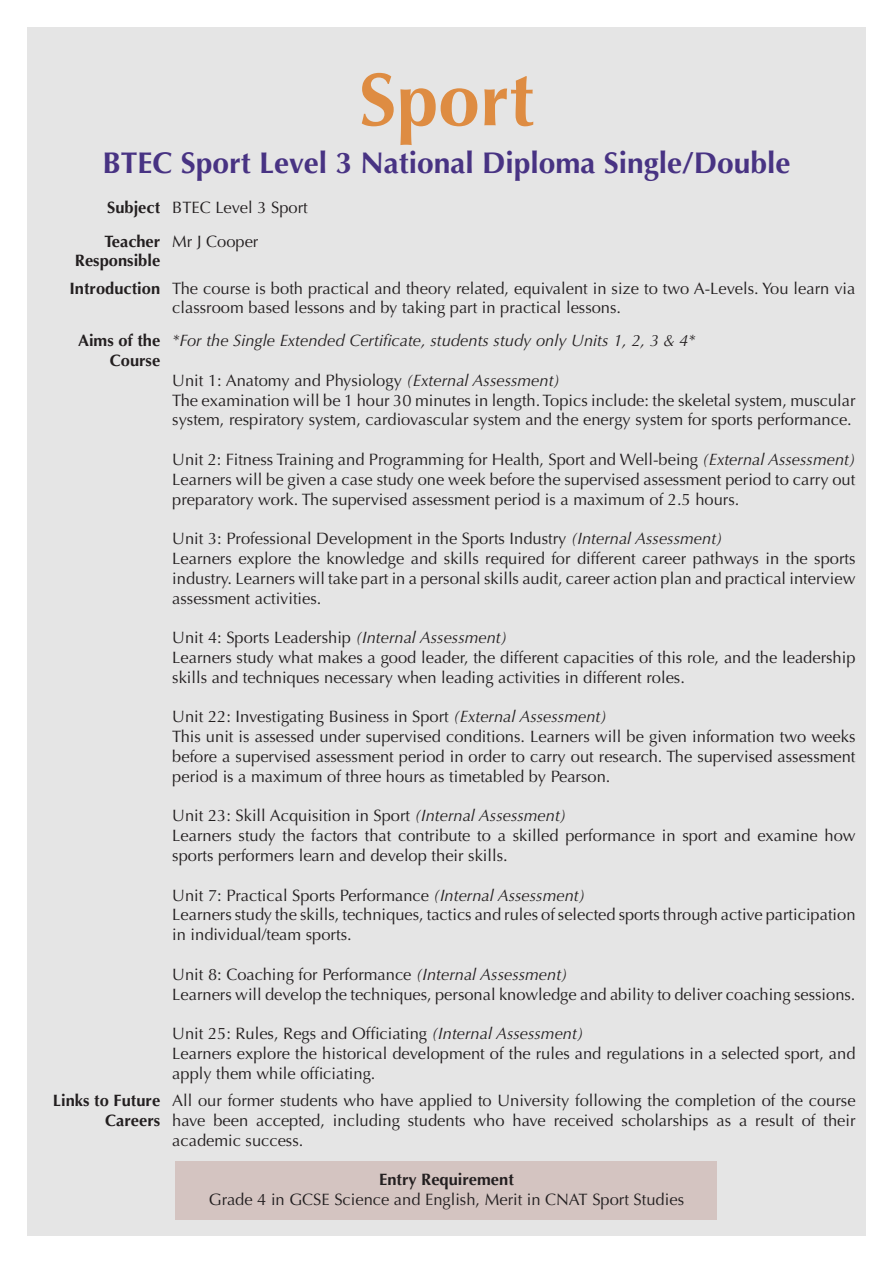
<style>
.page{position:relative;width:893px;height:1263px;background:#e5e5e5}
.page>*{position:absolute;margin:0;border:0;box-sizing:border-box;transform-origin:0 0}
.Headings{font:700 75px "Optima";color:#de8c42}
.Headings-2{font:700 30px "Optima";color:#483383}
.t1{font:16.5px/19.8px "Optima";color:#231f20}
.t2{font:700 16.5px/19.8px "Optima";color:#231f20;text-align:right}
.t3{font:italic 16.5px "Optima";color:#231f20}
.s1{font-style:italic}
</style>
<div class="page">
<div style="left:0;top:0;width:893px;height:1263px;border:27px solid #fff"></div>
<div style="left:176px;top:1161px;width:541px;height:59px;background:#d4c4c1"></div>
<p class="Headings" style="left:359px;top:56px;width:177px">Sport</p>
<p class="Headings-2" style="left:102px;top:146px;width:690px">BTEC Sport Level 3 National Diploma Single/Double</p>
<p class="t2" style="left:107px;top:197px;width:55px">Subject</p>
<p class="t1" style="left:172px;top:197px;width:137px">BTEC Level 3 Sport</p>
<p class="t2" style="left:75px;top:231px;width:87px">Teacher<br>Responsible</p>
<p class="t1" style="left:172px;top:231px;width:88px">Mr J Cooper</p>
<p class="t2" style="left:69px;top:278px;width:92px">Introduction</p>
<p class="t1" style="left:172px;top:278px;width:685px">The course is both practical and theory related, equivalent in size to two A-Levels. You learn via classroom based lessons and by taking part in practical lessons.</p>
<p class="t2" style="left:78px;top:331px;width:84px">Aims of the<br>Course</p>
<p class="t3" style="left:172px;top:331px;width:525px">*For the Single Extended Certificate, students study only Units 1, 2, 3 &amp; 4*</p>
<p class="t1" style="left:172px;top:370px;width:389px">Unit 1: Anatomy and Physiology <span class="s1">(External Assessment)</span></p>
<p class="t1" style="left:172px;top:390px;width:685px">The examination will be 1 hour 30 minutes in length. Topics include: the skeletal system, muscular system, respiratory system, cardiovascular system and the energy system for sports performance.</p>
<p class="t1" style="left:172px;top:450px;width:685px">Unit 2: Fitness Training and Programming for Health, Sport and Well-being <span class="s1">(External Assessment)</span></p>
<p class="t1" style="left:172px;top:469px;width:685px">Learners will be given a case study one week before the supervised assessment period to carry out preparatory work. The supervised assessment period is a maximum of 2.5 hours.</p>
<p class="t1" style="left:172px;top:529px;width:552px">Unit 3: Professional Development in the Sports Industry <span class="s1">(Internal Assessment)</span></p>
<p class="t1" style="left:172px;top:549px;width:685px;text-align:justify">Learners explore the knowledge and skills required for different career pathways in the sports industry. Learners will take part in a personal skills audit, career action plan and practical interview assessment activities.</p>
<p class="t1" style="left:172px;top:628px;width:336px">Unit 4: Sports Leadership <span class="s1">(Internal Assessment)</span></p>
<p class="t1" style="left:172px;top:648px;width:685px">Learners study what makes a good leader, the different capacities of this role, and the leadership skills and techniques necessary when leading activities in different roles.</p>
<p class="t1" style="left:172px;top:707px;width:436px">Unit 22: Investigating Business in Sport <span class="s1">(External Assessment)</span></p>
<p class="t1" style="left:172px;top:727px;width:685px;text-align:justify">This unit is assessed under supervised conditions. Learners will be given information two weeks before a supervised assessment period in order to carry out research. The supervised assessment period is a maximum of three hours as timetabled by Pearson.</p>
<p class="t1" style="left:172px;top:806px;width:396px">Unit 23: Skill Acquisition in Sport <span class="s1">(Internal Assessment)</span></p>
<p class="t1" style="left:172px;top:826px;width:685px">Learners study the factors that contribute to a skilled performance in sport and examine how sports performers learn and develop their skills.</p>
<p class="t1" style="left:172px;top:885px;width:414px">Unit 7: Practical Sports Performance <span class="s1">(Internal Assessment)</span></p>
<p class="t1" style="left:172px;top:905px;width:685px">Learners study the skills, techniques, tactics and rules of selected sports through active participation in individual/team sports.</p>
<p class="t1" style="left:172px;top:964px;width:397px">Unit 8: Coaching for Performance <span class="s1">(Internal Assessment)</span></p>
<p class="t1" style="left:172px;top:984px;width:685px">Learners will develop the techniques, personal knowledge and ability to deliver coaching sessions.</p>
<p class="t1" style="left:172px;top:1024px;width:413px">Unit 25: Rules, Regs and Officiating <span class="s1">(Internal Assessment)</span></p>
<p class="t1" style="left:172px;top:1044px;width:685px">Learners explore the historical development of the rules and regulations in a selected sport, and apply them while officiating.</p>
<p class="t2" style="left:53px;top:1091px;width:109px">Links to Future<br>Careers</p>
<p class="t1" style="left:172px;top:1091px;width:685px;text-align:justify">All our former students who have applied to University following the completion of the course have been accepted, including students who have received scholarships as a result of their academic success.</p>
<p class="t2" style="left:379px;top:1170px;width:136px">Entry Requirement</p>
<p class="t1" style="left:209px;top:1189px;width:477px">Grade 4 in GCSE Science and English, Merit in CNAT Sport Studies</p>
</div>
